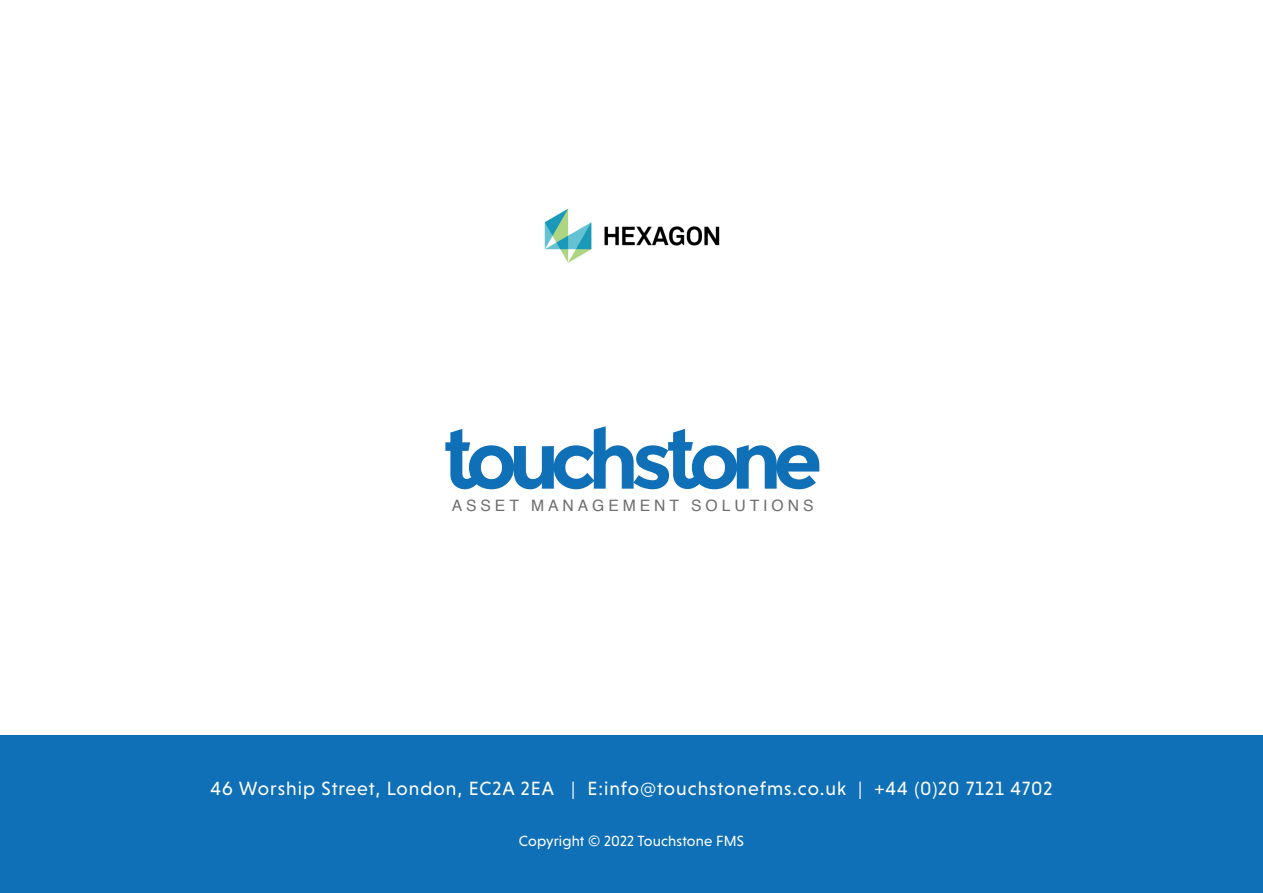
<style>
.page{position:relative;width:1263px;height:893px;background:#fff}
.page>*{position:absolute;margin:0;border:0;box-sizing:border-box;transform-origin:0 0}
.t1{font:19.5px "Niveau Grotesk";letter-spacing:.05em;color:#fff}
.t2{font:15.75px "Helvetica";letter-spacing:.25em;color:#6e6e6f}
.t3{font:15px "Niveau Grotesk";letter-spacing:.01em;color:#fff}
</style>
<div class="page">
<svg style="left:445px;top:426px;width:374px;height:63px"></svg>
<div style="left:0;top:736px;width:1263px;height:157px;background:#0f6fb7"></div>
<img style="left:544px;top:208px;width:176px;height:55px">
<p class="t2" style="left:452px;top:493px;width:363px">ASSET MANAGEMENT SOLUTIONS</p>
<p class="t1" style="left:210px;top:777px;width:844px">46 Worship Street, London, EC2A 2EA | E:info@touchstonefms.co.uk | +44 (0)20 7121 4702</p>
<p class="t3" style="left:519px;top:832px;width:227px">Copyright © 2022 Touchstone FMS</p>
</div>
